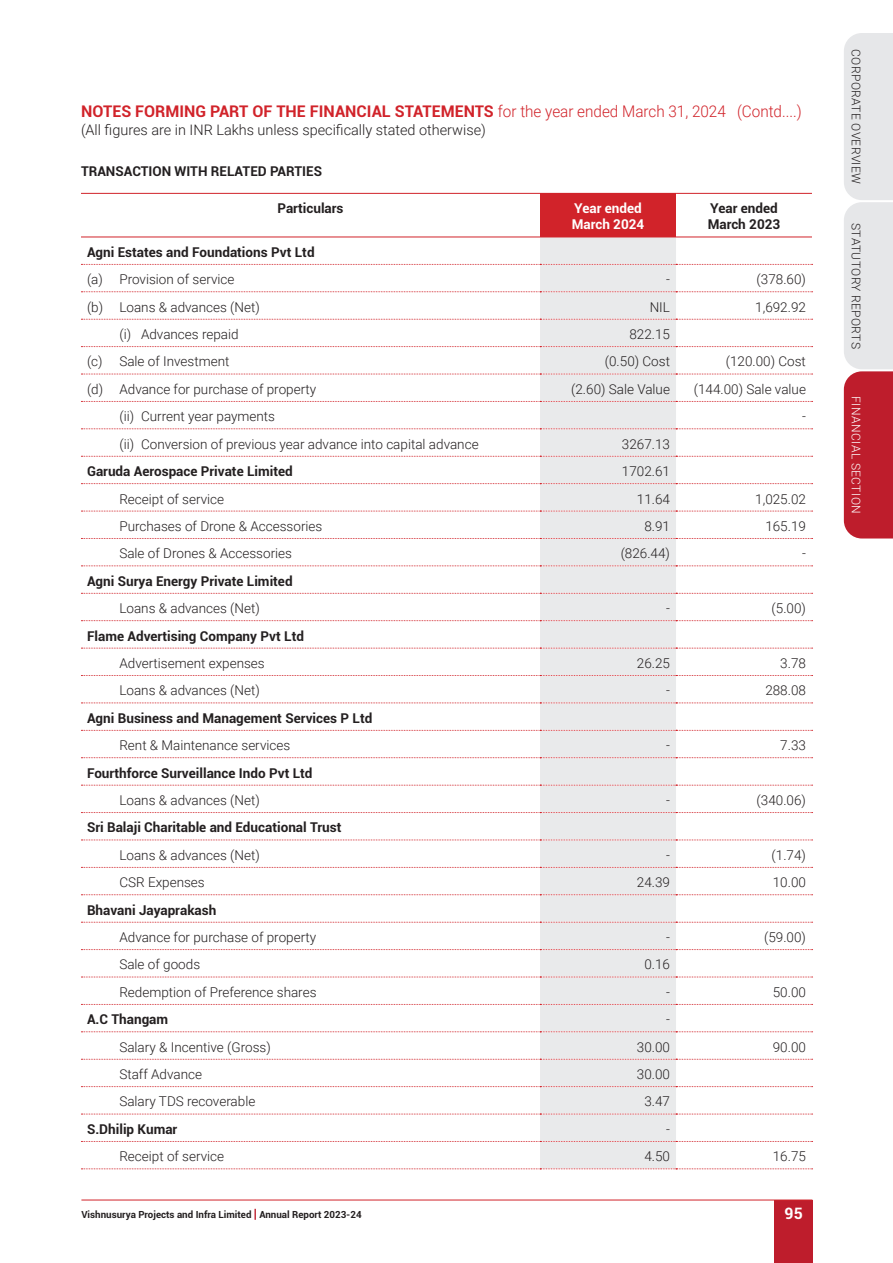
<style>
.page{position:relative;width:893px;height:1263px;background:#fff}
.page>*{position:absolute;margin:0;border:0;box-sizing:border-box;transform-origin:0 0}
.CH-1_Data{font:700 16.05px "Roboto";color:#d1232a}
.t1{font:700 15.75px "Roboto";color:#fff}
.CH-1_Data-2{font:300 14.4px "Roboto";color:#231f20}
.Text_1{font:300 13.5px "Roboto";color:#231f20}
.Text_1-2{font:700 13.5px/16.2px "Roboto";color:#231f20}
.SH_Gre{font:700 13.5px "Roboto";color:#231f20}
.Text_1-3{font:700 13.5px/16.2px "Roboto";color:#fff}
.t2{font:300 12px "Roboto";letter-spacing:.035em;color:#231f20}
.t3{font:300 12px "Roboto";letter-spacing:.035em;color:#fff}
.t4{font:700 9.75px "Roboto";color:#231f20}
.s1{font-weight:300}
.s2{font-size:12.75px;color:#be1d2c}
</style>
<div class="page">
<div style="left:774px;top:1200px;width:39px;height:63px;background:#be1d2c"></div>
<hr style="left:81px;top:1199px;width:731px;height:1px;background:#d1232a">
<svg style="left:844px;top:33px;width:49px;height:505px;background:#d9a6ac"></svg>
<div style="left:540px;top:193px;width:136px;height:44px;background:#d1232a"></div>
<div style="left:540px;top:238px;width:136px;height:930px;background:#e9eaeb"></div>
<hr style="left:81px;top:193px;width:459px;height:1px;background:#d1232a">
<hr style="left:676px;top:193px;width:136px;height:1px;background:#d1232a">
<hr style="left:81px;top:237px;width:459px;height:1px;background:#d1232a">
<hr style="left:540px;top:237px;width:136px;height:1px;background:#d1232a">
<hr style="left:676px;top:237px;width:136px;height:1px;background:#d1232a">
<svg style="left:81px;top:264px;width:732px;height:1px"></svg>
<svg style="left:81px;top:291px;width:732px;height:1px"></svg>
<svg style="left:81px;top:319px;width:732px;height:1px"></svg>
<svg style="left:81px;top:346px;width:732px;height:1px"></svg>
<svg style="left:81px;top:374px;width:732px;height:1px"></svg>
<svg style="left:81px;top:401px;width:732px;height:1px"></svg>
<svg style="left:81px;top:428px;width:732px;height:1px"></svg>
<svg style="left:81px;top:456px;width:732px;height:1px"></svg>
<svg style="left:81px;top:483px;width:732px;height:1px"></svg>
<svg style="left:81px;top:511px;width:732px;height:1px"></svg>
<svg style="left:81px;top:538px;width:732px;height:1px"></svg>
<svg style="left:81px;top:565px;width:732px;height:1px"></svg>
<svg style="left:81px;top:593px;width:732px;height:1px"></svg>
<svg style="left:81px;top:620px;width:732px;height:1px"></svg>
<svg style="left:81px;top:648px;width:732px;height:1px"></svg>
<svg style="left:81px;top:675px;width:732px;height:1px"></svg>
<svg style="left:81px;top:702px;width:732px;height:1px"></svg>
<svg style="left:81px;top:730px;width:732px;height:1px"></svg>
<svg style="left:81px;top:757px;width:732px;height:1px"></svg>
<svg style="left:81px;top:785px;width:732px;height:1px"></svg>
<svg style="left:81px;top:812px;width:732px;height:1px"></svg>
<svg style="left:81px;top:839px;width:732px;height:1px"></svg>
<svg style="left:81px;top:867px;width:732px;height:1px"></svg>
<svg style="left:81px;top:894px;width:732px;height:1px"></svg>
<svg style="left:81px;top:922px;width:732px;height:1px"></svg>
<svg style="left:81px;top:949px;width:732px;height:1px"></svg>
<svg style="left:81px;top:977px;width:732px;height:1px"></svg>
<svg style="left:81px;top:1004px;width:732px;height:1px"></svg>
<svg style="left:81px;top:1031px;width:732px;height:1px"></svg>
<svg style="left:81px;top:1059px;width:732px;height:1px"></svg>
<svg style="left:81px;top:1086px;width:732px;height:1px"></svg>
<svg style="left:81px;top:1114px;width:732px;height:1px"></svg>
<svg style="left:81px;top:1141px;width:732px;height:1px"></svg>
<svg style="left:81px;top:1168px;width:732px;height:1px"></svg>
<p class="CH-1_Data" style="left:81px;top:100px;width:722px">NOTES FORMING PART OF THE FINANCIAL STATEMENTS <span class="s1">for the year ended March 31, 2024 (Contd....)</span></p>
<p class="CH-1_Data-2" style="left:81px;top:120px;width:406px">(All figures are in INR Lakhs unless specifically stated otherwise)</p>
<p class="SH_Gre" style="left:81px;top:162px;width:243px">TRANSACTION WITH RELATED PARTIES</p>
<p class="Text_1-2" style="left:277px;top:200px;width:68px">Particulars</p>
<p class="Text_1-3" style="left:572px;top:200px;width:74px">Year ended<br>March 2024</p>
<p class="Text_1-2" style="left:708px;top:200px;width:74px">Year ended<br>March 2023</p>
<p class="Text_1-2" style="left:87px;top:243px;width:229px">Agni Estates and Foundations Pvt Ltd</p>
<p class="Text_1" style="left:87px;top:270px;width:149px">(a) Provision of service</p>
<p class="Text_1" style="left:666px;top:270px;width:5px">-</p>
<p class="Text_1" style="left:757px;top:270px;width:51px">(378.60)</p>
<p class="Text_1" style="left:87px;top:297px;width:174px">(b) Loans &amp; advances (Net)</p>
<p class="Text_1" style="left:650px;top:297px;width:22px">NIL</p>
<p class="Text_1" style="left:755px;top:297px;width:52px">1,692.92</p>
<p class="Text_1" style="left:119px;top:325px;width:121px">(i) Advances repaid</p>
<p class="Text_1" style="left:629px;top:325px;width:42px">822.15</p>
<p class="Text_1" style="left:87px;top:352px;width:144px">(c) Sale of Investment</p>
<p class="Text_1" style="left:605px;top:352px;width:67px">(0.50) Cost</p>
<p class="Text_1" style="left:726px;top:352px;width:82px">(120.00) Cost</p>
<p class="Text_1" style="left:87px;top:380px;width:231px">(d) Advance for purchase of property</p>
<p class="Text_1" style="left:571px;top:380px;width:100px">(2.60) Sale Value</p>
<p class="Text_1" style="left:694px;top:380px;width:114px">(144.00) Sale value</p>
<p class="Text_1" style="left:119px;top:407px;width:157px">(ii) Current year payments</p>
<p class="Text_1" style="left:802px;top:407px;width:5px">-</p>
<p class="Text_1" style="left:119px;top:434px;width:361px">(ii) Conversion of previous year advance into capital advance</p>
<p class="Text_1" style="left:622px;top:434px;width:50px">3267.13</p>
<p class="Text_1-2" style="left:87px;top:463px;width:207px">Garuda Aerospace Private Limited</p>
<p class="Text_1" style="left:622px;top:462px;width:50px">1702.61</p>
<p class="Text_1" style="left:119px;top:489px;width:106px">Receipt of service</p>
<p class="Text_1" style="left:637px;top:489px;width:35px">11.64</p>
<p class="Text_1" style="left:755px;top:489px;width:52px">1,025.02</p>
<p class="Text_1" style="left:119px;top:517px;width:204px">Purchases of Drone &amp; Accessories</p>
<p class="Text_1" style="left:644px;top:517px;width:27px">8.91</p>
<p class="Text_1" style="left:765px;top:517px;width:42px">165.19</p>
<p class="Text_1" style="left:119px;top:544px;width:174px">Sale of Drones &amp; Accessories</p>
<p class="Text_1" style="left:621px;top:544px;width:51px">(826.44)</p>
<p class="Text_1" style="left:802px;top:544px;width:5px">-</p>
<p class="Text_1-2" style="left:87px;top:572px;width:207px">Agni Surya Energy Private Limited</p>
<p class="Text_1" style="left:119px;top:599px;width:142px">Loans &amp; advances (Net)</p>
<p class="Text_1" style="left:666px;top:599px;width:5px">-</p>
<p class="Text_1" style="left:772px;top:599px;width:36px">(5.00)</p>
<p class="Text_1-2" style="left:87px;top:627px;width:218px">Flame Advertising Company Pvt Ltd</p>
<p class="Text_1" style="left:119px;top:654px;width:147px">Advertisement expenses</p>
<p class="Text_1" style="left:637px;top:654px;width:35px">26.25</p>
<p class="Text_1" style="left:780px;top:654px;width:27px">3.78</p>
<p class="Text_1" style="left:119px;top:681px;width:142px">Loans &amp; advances (Net)</p>
<p class="Text_1" style="left:666px;top:681px;width:5px">-</p>
<p class="Text_1" style="left:765px;top:681px;width:42px">288.08</p>
<p class="Text_1-2" style="left:87px;top:709px;width:287px">Agni Business and Management Services P Ltd</p>
<p class="Text_1" style="left:119px;top:736px;width:172px">Rent &amp; Maintenance services</p>
<p class="Text_1" style="left:666px;top:736px;width:5px">-</p>
<p class="Text_1" style="left:780px;top:736px;width:27px">7.33</p>
<p class="Text_1-2" style="left:87px;top:764px;width:227px">Fourthforce Surveillance Indo Pvt Ltd</p>
<p class="Text_1" style="left:119px;top:791px;width:142px">Loans &amp; advances (Net)</p>
<p class="Text_1" style="left:666px;top:791px;width:5px">-</p>
<p class="Text_1" style="left:757px;top:791px;width:51px">(340.06)</p>
<p class="Text_1-2" style="left:87px;top:819px;width:256px">Sri Balaji Charitable and Educational Trust</p>
<p class="Text_1" style="left:119px;top:845px;width:142px">Loans &amp; advances (Net)</p>
<p class="Text_1" style="left:666px;top:845px;width:5px">-</p>
<p class="Text_1" style="left:772px;top:845px;width:36px">(1.74)</p>
<p class="Text_1" style="left:119px;top:873px;width:87px">CSR Expenses</p>
<p class="Text_1" style="left:637px;top:873px;width:35px">24.39</p>
<p class="Text_1" style="left:773px;top:873px;width:35px">10.00</p>
<p class="Text_1-2" style="left:87px;top:901px;width:131px">Bhavani Jayaprakash</p>
<p class="Text_1" style="left:119px;top:928px;width:198px">Advance for purchase of property</p>
<p class="Text_1" style="left:666px;top:928px;width:5px">-</p>
<p class="Text_1" style="left:764px;top:928px;width:43px">(59.00)</p>
<p class="Text_1" style="left:119px;top:955px;width:82px">Sale of goods</p>
<p class="Text_1" style="left:644px;top:955px;width:27px">0.16</p>
<p class="Text_1" style="left:119px;top:982px;width:199px">Redemption of Preference shares</p>
<p class="Text_1" style="left:666px;top:982px;width:5px">-</p>
<p class="Text_1" style="left:773px;top:982px;width:35px">50.00</p>
<p class="Text_1-2" style="left:87px;top:1011px;width:83px">A.C Thangam</p>
<p class="Text_1" style="left:666px;top:1010px;width:5px">-</p>
<p class="Text_1" style="left:119px;top:1037px;width:153px">Salary &amp; Incentive (Gross)</p>
<p class="Text_1" style="left:637px;top:1037px;width:35px">30.00</p>
<p class="Text_1" style="left:773px;top:1037px;width:35px">90.00</p>
<p class="Text_1" style="left:119px;top:1065px;width:84px">Staff Advance</p>
<p class="Text_1" style="left:637px;top:1065px;width:35px">30.00</p>
<p class="Text_1" style="left:119px;top:1092px;width:137px">Salary TDS recoverable</p>
<p class="Text_1" style="left:644px;top:1092px;width:27px">3.47</p>
<p class="Text_1-2" style="left:87px;top:1120px;width:92px">S.Dhilip Kumar</p>
<p class="Text_1" style="left:666px;top:1120px;width:5px">-</p>
<p class="Text_1" style="left:119px;top:1147px;width:106px">Receipt of service</p>
<p class="Text_1" style="left:644px;top:1147px;width:27px">4.50</p>
<p class="Text_1" style="left:773px;top:1147px;width:35px">16.75</p>
<p class="t4" style="left:81px;top:1207px;width:282px">Vishnusurya Projects and Infra Limited <span class="s2">|</span> Annual Report 2023-24</p>
<p class="t1" style="left:785px;top:1202px;width:20px">95</p>
<p class="t2" style="left:865px;top:49px;width:136px;rotate:90deg">CORPORATE OVERVIEW</p>
<p class="t2" style="left:865px;top:223px;width:127px;rotate:90deg">STATUTORY REPORTS</p>
<p class="t3" style="left:865px;top:396px;width:119px;rotate:90deg">FINANCIAL SECTION</p>
</div>
